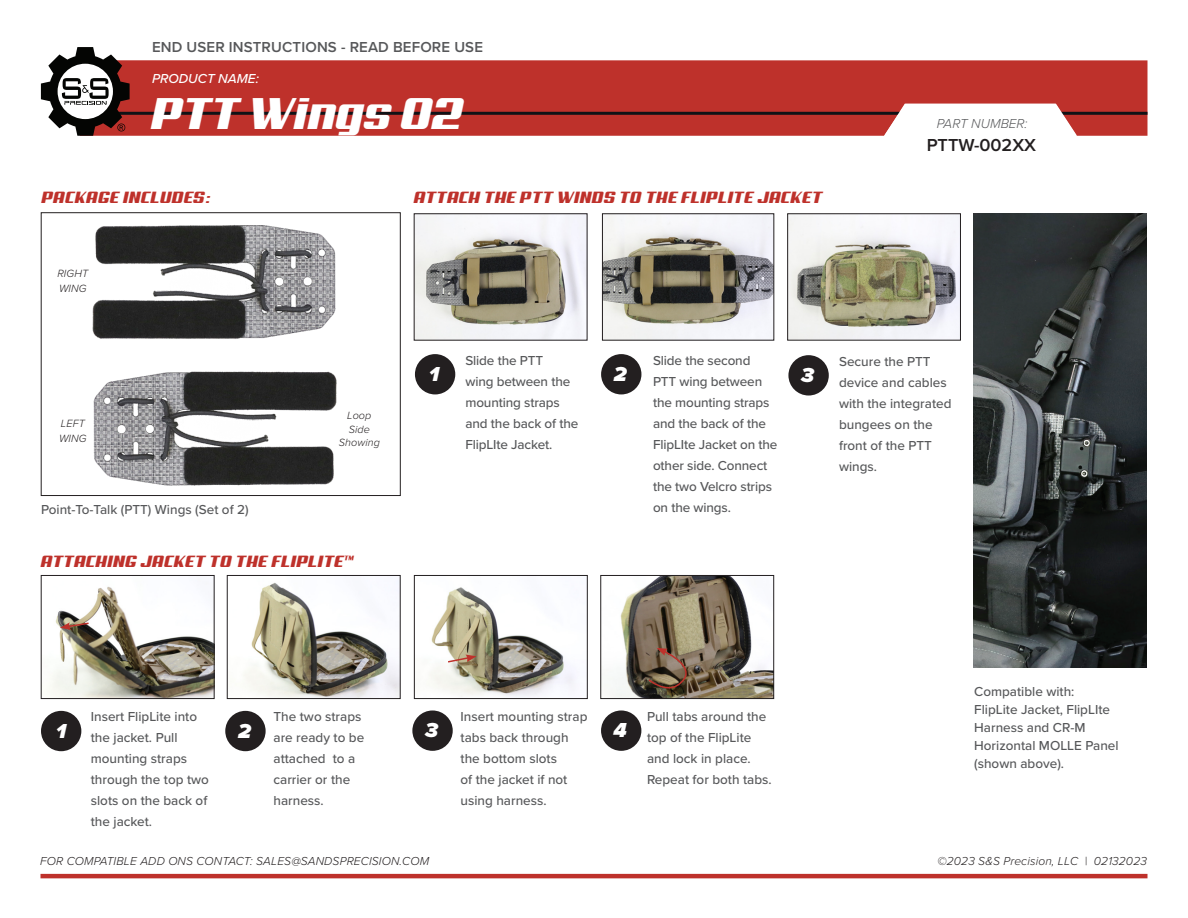
<style>
.page{position:relative;width:1188px;height:918px;background:#fff}
.page>*{position:absolute;margin:0;border:0;box-sizing:border-box;transform-origin:0 0}
.New_Product_copy{font:45px "Aero";color:#fff}
.Red_subheads{font:italic 900 21px "Proxima Nova";color:#fff}
.New_Product_copy-2{font:600 18px "Proxima Nova";color:#231f20}
.RED_SUB_TITLE{font:16.5px "Aero";letter-spacing:.025em;color:#be312b}
.t1{font:600 15px "Proxima Nova";letter-spacing:.01em;color:#57585a}
.New_Product_copy-3{font:500 13.5px/21px "Proxima Nova";color:#57585a}
.t2{font:italic 500 13.5px "Proxima Nova";color:#fff}
.t3{font:italic 300 13.5px "Proxima Nova";color:#57585a}
.Feature_callouts{font:italic 300 12px "Proxima Nova";letter-spacing:.01em;color:#231f20}
.CIRCLE_CALLOUTS{font:italic 300 10.8px/13.5px "Proxima Nova";letter-spacing:.01em;color:#231f20;text-align:center}
</style>
<div class="page">
<div style="left:130px;top:60px;width:1017px;height:76px;background:#be312b"></div>
<hr style="left:104px;top:112px;width:1044px;height:3px;background:#101216">
<svg style="left:884px;top:104px;width:193px;height:32px"></svg>
<svg style="left:41px;top:47px;width:89px;height:89px"></svg>
<hr style="left:40px;top:874px;width:1108px;height:4px;background:#be312b">
<svg style="left:41px;top:212px;width:360px;height:284px"></svg>
<img style="left:416px;top:216px;width:169px;height:122px">
<img style="left:604px;top:216px;width:168px;height:122px">
<img style="left:789px;top:216px;width:170px;height:122px">
<div style="left:787px;top:214px;width:174px;height:126px;border:1px solid #231f20"></div>
<div style="left:415px;top:354px;width:40px;height:40px;background:#231f20;border-radius:50%"></div>
<div style="left:601px;top:354px;width:40px;height:40px;background:#231f20;border-radius:50%"></div>
<div style="left:788px;top:355px;width:41px;height:41px;background:#231f20;border-radius:50%"></div>
<img style="left:974px;top:214px;width:173px;height:453px">
<div style="left:41px;top:711px;width:40px;height:40px;background:#231f20;border-radius:50%"></div>
<div style="left:225px;top:711px;width:41px;height:40px;background:#231f20;border-radius:50%"></div>
<img style="left:50px;top:586px;width:162px;height:111px">
<div style="left:41px;top:575px;width:173px;height:124px;border:1px solid #231f20"></div>
<img style="left:243px;top:583px;width:155px;height:114px">
<div style="left:227px;top:575px;width:173px;height:124px;border:1px solid #231f20"></div>
<svg style="left:60px;top:622px;width:30px;height:8px"></svg>
<div style="left:412px;top:710px;width:41px;height:41px;background:#231f20;border-radius:50%"></div>
<img style="left:429px;top:587px;width:146px;height:110px">
<div style="left:414px;top:575px;width:174px;height:124px;border:1px solid #231f20"></div>
<svg style="left:446px;top:655px;width:31px;height:9px"></svg>
<div style="left:601px;top:710px;width:40px;height:41px;background:#231f20;border-radius:50%"></div>
<img style="left:605px;top:577px;width:167px;height:120px">
<div style="left:601px;top:575px;width:173px;height:124px;border:1px solid #231f20"></div>
<svg style="left:648px;top:648px;width:57px;height:45px;background:#715c48"></svg>
<p class="t1" style="left:152px;top:36px;width:332px">END USER INSTRUCTIONS - READ BEFORE USE</p>
<p class="t2" style="left:152px;top:69px;width:108px">PRODUCT NAME:</p>
<p class="New_Product_copy" style="left:152px;top:88px;width:313px">PTT Wings 02</p>
<p class="RED_SUB_TITLE" style="left:42px;top:188px;width:169px">PACKAGE INCLUDES:</p>
<p class="CIRCLE_CALLOUTS" style="left:57px;top:266px;width:32px">RIGHT</p>
<p class="CIRCLE_CALLOUTS" style="left:59px;top:281px;width:29px">WING</p>
<p class="RED_SUB_TITLE" style="left:414px;top:188px;width:410px">ATTACH THE PTT WINDS TO THE FLIPLITE JACKET</p>
<p class="t3" style="left:937px;top:114px;width:92px">PART NUMBER:</p>
<p class="New_Product_copy-2" style="left:927px;top:131px;width:111px">PTTW-002XX</p>
<p class="CIRCLE_CALLOUTS" style="left:61px;top:416px;width:26px">LEFT</p>
<p class="CIRCLE_CALLOUTS" style="left:59px;top:431px;width:29px">WING</p>
<p class="New_Product_copy-3" style="left:41px;top:499px;width:209px">Point-To-Talk (PTT) Wings (Set of 2)</p>
<p class="CIRCLE_CALLOUTS" style="left:339px;top:408px;width:43px">Loop<br>Side<br>Showing</p>
<p class="RED_SUB_TITLE" style="left:41px;top:552px;width:315px">ATTACHING JACKET TO THE FLIPLITE™</p>
<p class="New_Product_copy-3" style="left:465px;top:349px;width:114px">Slide the PTT<br>wing between the mounting straps and the back of the<br>FlipLIte Jacket.</p>
<p class="New_Product_copy-3" style="left:839px;top:350px;width:114px">Secure the PTT device and cables with the integrated bungees on the front of the PTT wings.</p>
<p class="New_Product_copy-3" style="left:653px;top:349px;width:126px">Slide the second<br>PTT wing between the mounting straps and the back of the<br>FlipLIte Jacket on the other side. Connect the two Velcro strips on the wings.</p>
<p class="Red_subheads" style="left:429px;top:358px;width:12px">1</p>
<p class="Red_subheads" style="left:614px;top:358px;width:14px">2</p>
<p class="Red_subheads" style="left:801px;top:359px;width:14px">3</p>
<p class="New_Product_copy-3" style="left:91px;top:705px;width:120px">Insert FlipLite into the jacket. Pull mounting straps through the top two slots on the back of the jacket.</p>
<p class="New_Product_copy-3" style="left:273px;top:705px;width:92px">The two straps are ready to be attached to a carrier or the harness.</p>
<p class="Red_subheads" style="left:56px;top:715px;width:12px">1</p>
<p class="Red_subheads" style="left:238px;top:715px;width:14px">2</p>
<p class="New_Product_copy-3" style="left:461px;top:705px;width:128px">Insert mounting strap tabs back through the bottom slots<br>of the jacket if not using harness.</p>
<p class="Red_subheads" style="left:425px;top:715px;width:14px">3</p>
<p class="New_Product_copy-3" style="left:647px;top:705px;width:126px">Pull tabs around the top of the FlipLite and lock in place.<br>Repeat for both tabs.</p>
<p class="Red_subheads" style="left:614px;top:715px;width:15px">4</p>
<p class="New_Product_copy-3" style="left:974px;top:682px;width:146px;line-height:18px">Compatible with:<br>FlipLite Jacket, FlipLIte<br>Harness and CR-M<br>Horizontal MOLLE Panel (shown above).</p>
<p class="Feature_callouts" style="left:40px;top:852px;width:390px">FOR COMPATIBLE ADD ONS CONTACT: SALES@SANDSPRECISION.COM</p>
<p class="Feature_callouts" style="left:937px;top:852px;width:211px">©2023 S&amp;S Precision, LLC | 02132023</p>
</div>
